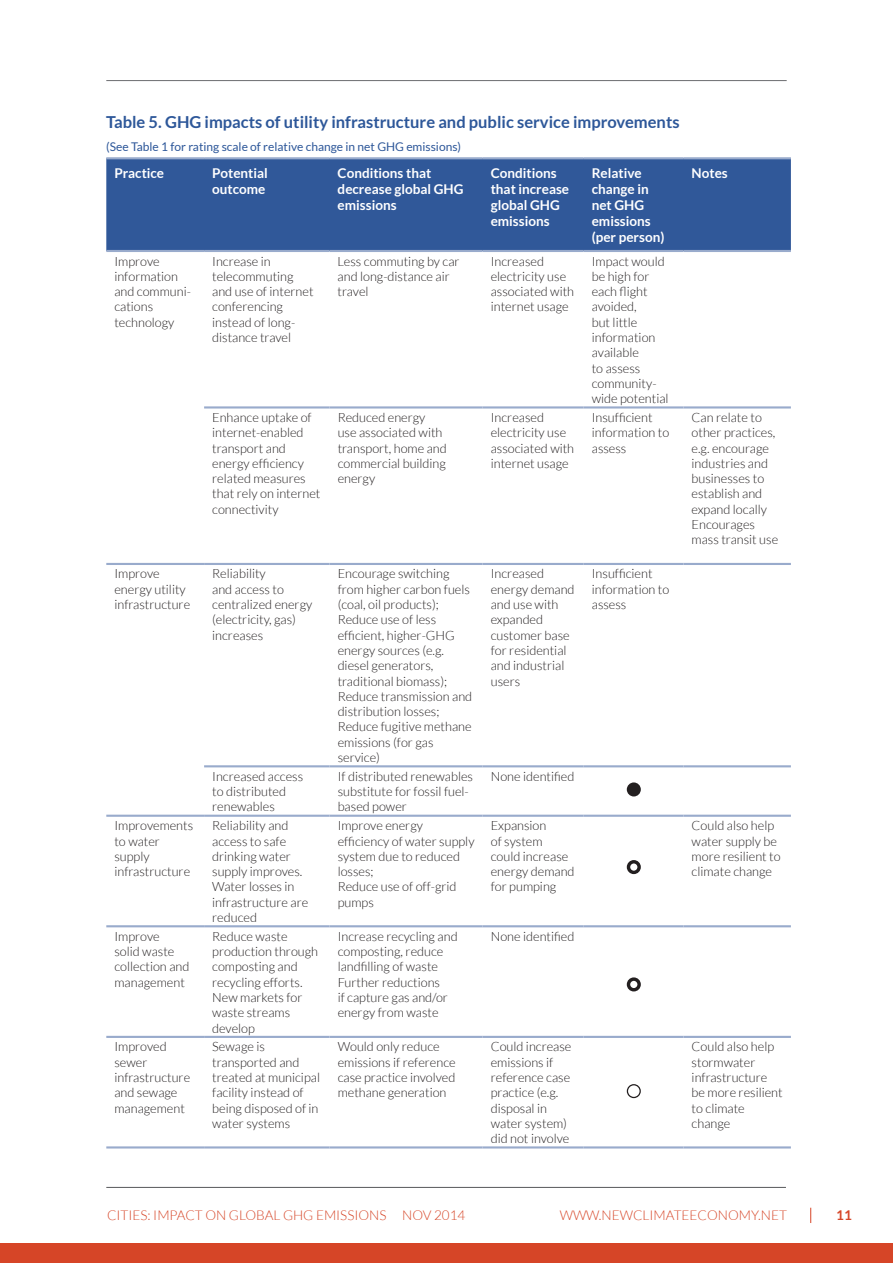
<style>
.page{position:relative;width:893px;height:1263px;background:#fff}
.page>*{position:absolute;margin:0;border:0;box-sizing:border-box;transform-origin:0 0}
.t1{font:700 16.5px "Lato";color:#2d5799}
.t2{font:700 13.5px/16.2px "Lato";color:#fff}
.t3{font:300 13.5px "Lato";color:#d64527}
.t4{font:700 13.5px "Lato";color:#d64527}
.t5{font:300 12.75px/15.3px "Lato";color:#231f20}
.t6{font:12px "Lato";color:#2d5799}
</style>
<div class="page">
<div style="left:0;top:1243px;width:893px;height:20px;background:#d64527"></div>
<hr style="left:106px;top:1187px;width:680px;height:1px;background:#57585a">
<hr style="left:106px;top:80px;width:681px;height:1px;background:#6c6d70">
<svg style="left:810px;top:1208px;width:1px;height:15px"></svg>
<div style="left:106px;top:159px;width:685px;height:91px;background:#305899"></div>
<hr style="left:204px;top:406px;width:126px;height:2px;background:#99abcc">
<hr style="left:330px;top:406px;width:153px;height:2px;background:#99abcc">
<hr style="left:483px;top:406px;width:101px;height:2px;background:#99abcc">
<hr style="left:584px;top:406px;width:99px;height:2px;background:#99abcc">
<hr style="left:683px;top:406px;width:108px;height:2px;background:#99abcc">
<hr style="left:106px;top:563px;width:98px;height:2px;background:#99abcc">
<hr style="left:204px;top:563px;width:126px;height:2px;background:#99abcc">
<hr style="left:330px;top:563px;width:153px;height:2px;background:#99abcc">
<hr style="left:483px;top:563px;width:101px;height:2px;background:#99abcc">
<hr style="left:584px;top:563px;width:99px;height:2px;background:#99abcc">
<hr style="left:683px;top:563px;width:108px;height:2px;background:#99abcc">
<hr style="left:204px;top:765px;width:126px;height:2px;background:#99abcc">
<hr style="left:330px;top:765px;width:153px;height:2px;background:#99abcc">
<hr style="left:483px;top:765px;width:101px;height:2px;background:#99abcc">
<hr style="left:584px;top:765px;width:99px;height:2px;background:#99abcc">
<hr style="left:683px;top:765px;width:108px;height:2px;background:#99abcc">
<hr style="left:106px;top:815px;width:98px;height:2px;background:#99abcc">
<hr style="left:204px;top:815px;width:126px;height:2px;background:#99abcc">
<hr style="left:330px;top:815px;width:153px;height:2px;background:#99abcc">
<hr style="left:483px;top:815px;width:101px;height:2px;background:#99abcc">
<hr style="left:584px;top:815px;width:99px;height:2px;background:#99abcc">
<hr style="left:683px;top:815px;width:108px;height:2px;background:#99abcc">
<hr style="left:106px;top:1036px;width:98px;height:2px;background:#99abcc">
<hr style="left:204px;top:1036px;width:126px;height:2px;background:#99abcc">
<hr style="left:330px;top:1036px;width:153px;height:2px;background:#99abcc">
<hr style="left:483px;top:1036px;width:101px;height:2px;background:#99abcc">
<hr style="left:584px;top:1036px;width:99px;height:2px;background:#99abcc">
<hr style="left:683px;top:1036px;width:108px;height:2px;background:#99abcc">
<hr style="left:106px;top:157px;width:98px;height:2px;background:#99abcc">
<hr style="left:204px;top:157px;width:126px;height:2px;background:#99abcc">
<hr style="left:330px;top:157px;width:153px;height:2px;background:#99abcc">
<hr style="left:483px;top:157px;width:101px;height:2px;background:#99abcc">
<hr style="left:584px;top:157px;width:99px;height:2px;background:#99abcc">
<hr style="left:683px;top:157px;width:108px;height:2px;background:#99abcc">
<hr style="left:106px;top:250px;width:98px;height:2px;background:#99abcc">
<hr style="left:204px;top:250px;width:126px;height:2px;background:#99abcc">
<hr style="left:330px;top:250px;width:153px;height:2px;background:#99abcc">
<hr style="left:483px;top:250px;width:101px;height:2px;background:#99abcc">
<hr style="left:584px;top:250px;width:99px;height:2px;background:#99abcc">
<hr style="left:683px;top:250px;width:108px;height:2px;background:#99abcc">
<hr style="left:106px;top:925px;width:98px;height:2px;background:#99abcc">
<hr style="left:204px;top:925px;width:126px;height:2px;background:#99abcc">
<hr style="left:330px;top:925px;width:153px;height:2px;background:#99abcc">
<hr style="left:483px;top:925px;width:101px;height:2px;background:#99abcc">
<hr style="left:584px;top:925px;width:99px;height:2px;background:#99abcc">
<hr style="left:683px;top:925px;width:108px;height:2px;background:#99abcc">
<hr style="left:106px;top:1146px;width:98px;height:2px;background:#99abcc">
<hr style="left:204px;top:1146px;width:126px;height:2px;background:#99abcc">
<hr style="left:330px;top:1146px;width:153px;height:2px;background:#99abcc">
<hr style="left:483px;top:1146px;width:101px;height:2px;background:#99abcc">
<hr style="left:584px;top:1146px;width:99px;height:2px;background:#99abcc">
<hr style="left:683px;top:1146px;width:108px;height:2px;background:#99abcc">
<div style="left:627px;top:1084px;width:14px;height:14px;border:1px solid #231f20;border-radius:50%"></div>
<div style="left:627px;top:977px;width:14px;height:14px;border:3px solid #231f20;border-radius:50%"></div>
<div style="left:627px;top:860px;width:14px;height:14px;border:3px solid #231f20;border-radius:50%"></div>
<div style="left:627px;top:782px;width:14px;height:14px;background:#231f20;border-radius:50%"></div>
<p class="t1" style="left:106px;top:113px;width:575px">Table 5. GHG impacts of utility infrastructure and public service improvements</p>
<p class="t6" style="left:106px;top:140px;width:356px">(See Table 1 for rating scale of relative change in net GHG emissions)</p>
<p class="t2" style="left:114px;top:164px;width:51px">Practice</p>
<p class="t2" style="left:212px;top:164px;width:57px">Potential outcome</p>
<p class="t2" style="left:338px;top:164px;width:127px">Conditions that decrease global GHG emissions</p>
<p class="t2" style="left:491px;top:164px;width:80px">Conditions that increase global GHG emissions</p>
<p class="t2" style="left:592px;top:164px;width:74px">Relative change in net GHG emissions (per person)</p>
<p class="t2" style="left:692px;top:164px;width:38px">Notes</p>
<p class="t5" style="left:114px;top:253px;width:78px">Improve information and communi&shy;cations technology</p>
<p class="t5" style="left:212px;top:253px;width:103px">Increase in telecommuting and use of internet conferencing instead of long&shy;distance travel</p>
<p class="t5" style="left:338px;top:253px;width:124px">Less commuting by car and long-distance air travel</p>
<p class="t5" style="left:491px;top:253px;width:85px">Increased electricity use associated with internet usage</p>
<p class="t5" style="left:592px;top:253px;width:78px">Impact would be high for each flight avoided,<br>but little information available<br>to assess community&shy;wide potential</p>
<p class="t5" style="left:212px;top:410px;width:110px">Enhance uptake of internet-enabled transport and energy efficiency related measures that rely on internet connectivity</p>
<p class="t5" style="left:338px;top:410px;width:111px">Reduced energy use associated with transport, home and commercial building energy</p>
<p class="t5" style="left:491px;top:410px;width:85px">Increased electricity use associated with internet usage</p>
<p class="t5" style="left:592px;top:410px;width:79px">Insufficient information to assess</p>
<p class="t5" style="left:692px;top:410px;width:88px">Can relate to other practices, e.g. encourage industries and businesses to establish and expand locally<br>Encourages mass transit use</p>
<p class="t5" style="left:114px;top:566px;width:77px">Improve energy utility infrastructure</p>
<p class="t5" style="left:212px;top:566px;width:102px">Reliability<br>and access to centralized energy (electricity, gas) increases</p>
<p class="t5" style="left:338px;top:566px;width:136px">Encourage switching from higher carbon fuels (coal, oil products);<br>Reduce use of less efficient, higher-GHG energy sources (e.g. diesel generators, traditional biomass);<br>Reduce transmission and distribution losses;<br>Reduce fugitive methane emissions (for gas service)</p>
<p class="t5" style="left:491px;top:566px;width:85px">Increased energy demand and use with expanded customer base for residential and industrial users</p>
<p class="t5" style="left:592px;top:566px;width:79px">Insufficient information to assess</p>
<p class="t5" style="left:212px;top:769px;width:92px">Increased access to distributed renewables</p>
<p class="t5" style="left:338px;top:769px;width:137px">If distributed renewables substitute for fossil fuel&shy;based power</p>
<p class="t5" style="left:491px;top:769px;width:85px">None identified</p>
<p class="t5" style="left:114px;top:818px;width:80px">Improvements to water supply infrastructure</p>
<p class="t5" style="left:212px;top:818px;width:98px">Reliability and access to safe drinking water supply improves.<br>Water losses in infrastructure are reduced</p>
<p class="t5" style="left:338px;top:818px;width:138px">Improve energy efficiency of water supply system due to reduced losses;<br>Reduce use of off-grid pumps</p>
<p class="t5" style="left:491px;top:818px;width:85px">Expansion<br>of system could increase energy demand for pumping</p>
<p class="t5" style="left:692px;top:818px;width:91px">Could also help water supply be more resilient to climate change</p>
<p class="t5" style="left:114px;top:929px;width:76px">Improve<br>solid waste collection and management</p>
<p class="t5" style="left:212px;top:929px;width:107px">Reduce waste production through composting and recycling efforts.<br>New markets for waste streams develop</p>
<p class="t5" style="left:338px;top:929px;width:121px">Increase recycling and composting, reduce landfilling of waste<br>Further reductions<br>if capture gas and/or energy from waste</p>
<p class="t5" style="left:491px;top:929px;width:85px">None identified</p>
<p class="t5" style="left:114px;top:1039px;width:77px">Improved sewer infrastructure and sewage management</p>
<p class="t5" style="left:212px;top:1039px;width:109px">Sewage is transported and treated at municipal facility instead of being disposed of in water systems</p>
<p class="t5" style="left:338px;top:1039px;width:119px">Would only reduce emissions if reference case practice involved methane generation</p>
<p class="t5" style="left:491px;top:1039px;width:82px">Could increase emissions if reference case practice (e.g. disposal in water system) did not involve</p>
<p class="t5" style="left:692px;top:1039px;width:93px">Could also help stormwater infrastructure be more resilient to climate change</p>
<p class="t3" style="left:107px;top:1208px;width:360px">CITIES: IMPACT ON GLOBAL GHG EMISSIONS NOV 2014</p>
<p class="t3" style="left:560px;top:1208px;width:229px">WWW.NEWCLIMATEECONOMY.NET</p>
<p class="t4" style="left:836px;top:1207px;width:17px">11</p>
</div>
